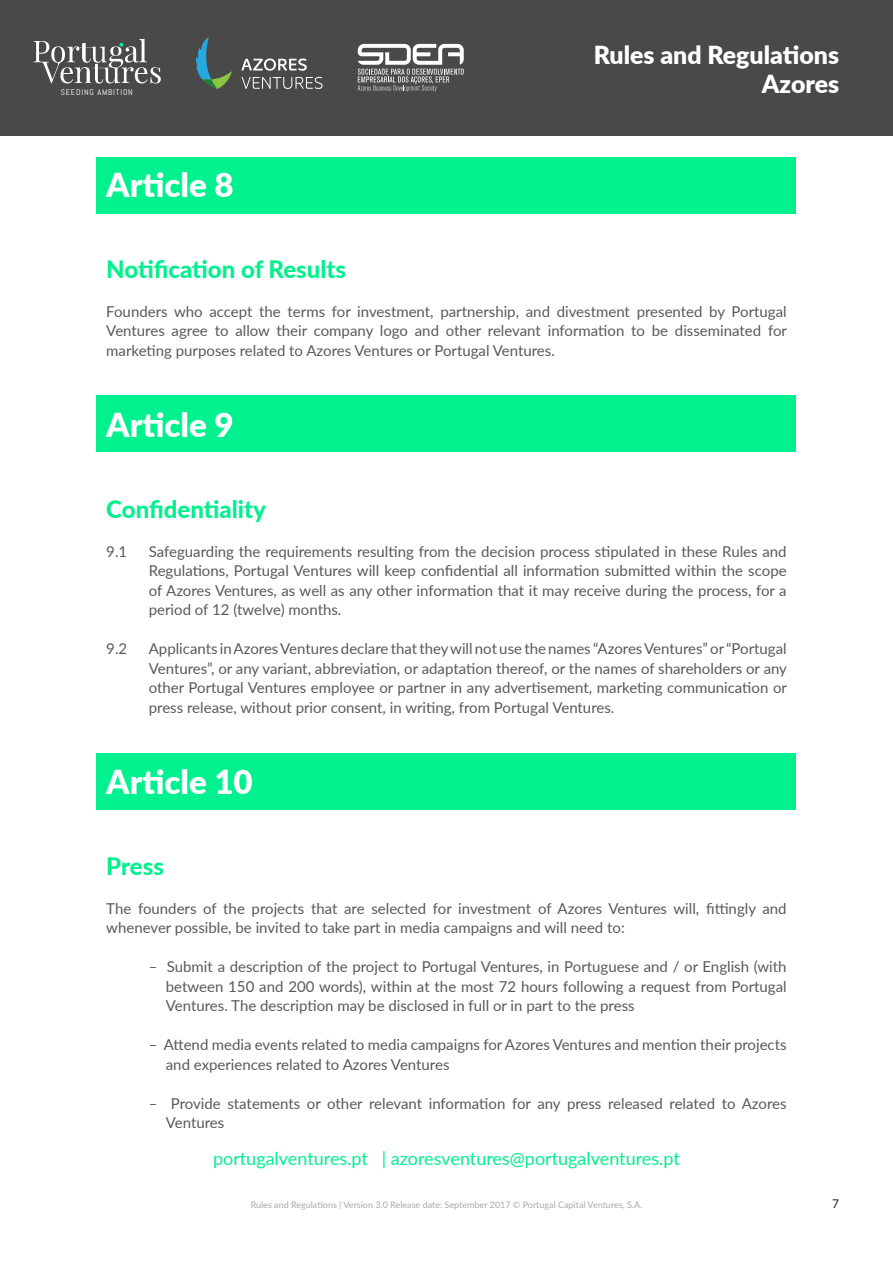
<style>
.page{position:relative;width:893px;height:1263px;background:#fff}
.page>*{position:absolute;margin:0;border:0;box-sizing:border-box;transform-origin:0 0}
.titulos_PV{font:900 33px "Lato";color:#fff}
.t1{font:900 24.9px "Lato";color:#fff}
.subtitulos_PV{font:800 24px "Lato";color:#00f18d}
.t2{font:18px "Lato";color:#00f18d}
.bullets{font:15px/19.5px "Lato";color:#595959;text-align:justify}
.bullets2{font:15px/19.5px "Lato";color:#595959}
.texto_PV{font:15px/19.5px "Lato";color:#595959;text-align:justify}
.t3{font:12px "Lato";color:#231f20}
.t4{font:9px "Lato";color:#a8a9ad}
.t5{font:8.25px "Abel";letter-spacing:.1em;color:#fff}
</style>
<div class="page">
<div style="left:1px;top:1px;width:892px;height:135px;background:#494949"></div>
<svg style="left:34px;top:39px;width:127px;height:45px"></svg>
<svg style="left:241px;top:59px;width:66px;height:12px"></svg>
<svg style="left:242px;top:77px;width:81px;height:12px"></svg>
<svg style="left:196px;top:37px;width:36px;height:52px"></svg>
<svg style="left:358px;top:44px;width:106px;height:48px"></svg>
<div style="left:97px;top:157px;width:699px;height:56px;background:#00f18d"></div>
<div style="left:97px;top:395px;width:699px;height:57px;background:#00f18d"></div>
<div style="left:97px;top:754px;width:699px;height:56px;background:#00f18d"></div>
<p class="t5" style="left:61px;top:87px;width:74px">SEEDING AMBITION</p>
<p class="titulos_PV" style="left:106px;top:160px;width:129px">Article 8</p>
<h2 class="t1" style="left:594px;top:36px;width:247px">Rules and Regulations</h2>
<h2 class="t1" style="left:762px;top:65px;width:79px">Azores</h2>
<p class="subtitulos_PV" style="left:106px;top:251px;width:241px">Notification of Results</p>
<p class="texto_PV" style="left:106px;top:301px;width:682px">Founders who accept the terms for investment, partnership, and divestment presented by Portugal Ventures agree to allow their company logo and other relevant information to be disseminated for marketing purposes related to Azores Ventures or Portugal Ventures.</p>
<p class="titulos_PV" style="left:106px;top:400px;width:129px">Article 9</p>
<p class="subtitulos_PV" style="left:106px;top:491px;width:161px">Confidentiality</p>
<p class="bullets" style="left:106px;top:541px;width:22px">9.1</p>
<p class="bullets" style="left:149px;top:541px;width:639px">Safeguarding the requirements resulting from the decision process stipulated in these Rules and Regulations, Portugal Ventures will keep confidential all information submitted within the scope of Azores Ventures, as well as any other information that it may receive during the process, for a period of 12 (twelve) months.</p>
<p class="bullets" style="left:106px;top:638px;width:22px">9.2</p>
<p class="bullets" style="left:149px;top:638px;width:640px">Applicants in Azores Ventures declare that they will not use the names “Azores Ventures” or “Portugal Ventures”, or any variant, abbreviation, or adaptation thereof, or the names of shareholders or any other Portugal Ventures employee or partner in any advertisement, marketing communication or press release, without prior consent, in writing, from Portugal Ventures.</p>
<p class="titulos_PV" style="left:106px;top:757px;width:148px">Article 10</p>
<p class="subtitulos_PV" style="left:106px;top:848px;width:59px">Press</p>
<p class="texto_PV" style="left:106px;top:898px;width:682px">The founders of the projects that are selected for investment of Azores Ventures will, fittingly and whenever possible, be invited to take part in media campaigns and will need to:</p>
<p class="bullets2" style="left:166px;top:956px;width:622px;text-align:justify;text-indent:-17px">– Submit a description of the project to Portugal Ventures, in Portuguese and / or English (with between 150 and 200 words), within at the most 72 hours following a request from Portugal Ventures. The description may be disclosed in full or in part to the press</p>
<p class="bullets2" style="left:166px;top:1034px;width:622px;text-indent:-17px">– Attend media events related to media campaigns for Azores Ventures and mention their projects and experiences related to Azores Ventures</p>
<p class="bullets2" style="left:166px;top:1093px;width:622px;text-indent:-17px">– Provide statements or other relevant information for any press released related to Azores<br>Ventures</p>
<p class="t2" style="left:213px;top:1145px;width:468px">portugalventures.pt | azoresventures@portugalventures.pt</p>
<p class="t4" style="left:251px;top:1198px;width:393px">Rules and Regulations | Version 3.0 Release date: September 2017 © Portugal Capital Ventures, S.A.</p>
<p class="t3" style="left:832px;top:1195px;width:8px">7</p>
</div>
